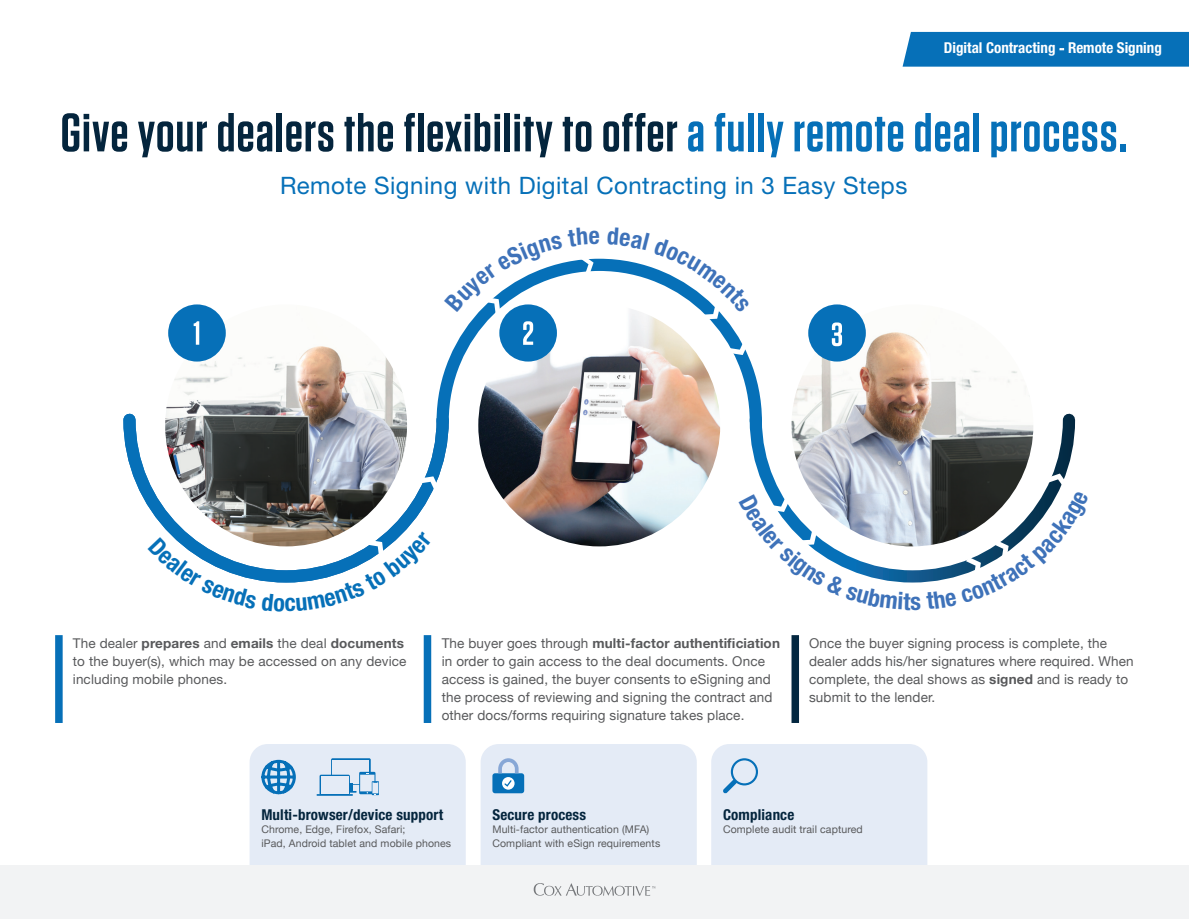
<style>
.page{position:relative;width:1189px;height:919px;background:#fff}
.page>*{position:absolute;margin:0;border:0;box-sizing:border-box;transform-origin:0 0}
.HEADLINE{font:600 54px "Tungsten";letter-spacing:.02em;color:#04253d}
.SUBHEAD{font:24px "Helvetica Neue LT Std";letter-spacing:.02em;color:#0670b8}
.solution_title{font:700 condensed 15px "Helvetica Neue LT Std";letter-spacing:.01em;color:#04253d}
.t1{font:700 condensed 15px "Helvetica Neue LT Std";color:#fff}
.p_style{font:13.5px/18px "Helvetica Neue";letter-spacing:.01em;color:#58595b}
.p_style-2{font:13.5px/18px "Helvetica Neue LT Std";letter-spacing:.01em;color:#58595b}
.p_style-3{font:10.5px "Helvetica Neue";letter-spacing:.01em;color:#58595b}
.s1{font-weight:400}
.s2{color:#0670b8}
.s3{font-weight:700}
</style>
<div class="page">
<div style="left:480px;top:743px;width:216px;height:151px;background:#e4ebf6;border-radius:18px"></div>
<div style="left:249px;top:743px;width:216px;height:151px;background:#e4ebf6;border-radius:18px"></div>
<div style="left:711px;top:743px;width:216px;height:151px;background:#e4ebf6;border-radius:18px"></div>
<img style="left:165px;top:304px;width:242px;height:242px;border-radius:120px">
<img style="left:478px;top:304px;width:242px;height:242px;border-radius:121px">
<img style="left:791px;top:304px;width:242px;height:242px;border-radius:121px">
<svg style="left:437px;top:258px;width:325px;height:175px"></svg>
<img style="left:123px;top:407px;width:332px;height:124px">
<svg style="left:743px;top:407px;width:333px;height:66px"></svg>
<div style="left:168px;top:304px;width:58px;height:57px;background:#0670b8;border-radius:50%"></div>
<div style="left:499px;top:304px;width:58px;height:57px;background:#0670b8;border-radius:50%"></div>
<div style="left:808px;top:304px;width:57px;height:57px;background:#0670b8;border-radius:50%"></div>
<svg style="left:193px;top:321px;width:6px;height:23px"></svg>
<svg style="left:523px;top:321px;width:10px;height:23px"></svg>
<svg style="left:831px;top:322px;width:10px;height:24px"></svg>
<svg style="left:420px;top:476px;width:19px;height:15px"></svg>
<svg style="left:729px;top:340px;width:19px;height:15px"></svg>
<div style="left:55px;top:634px;width:8px;height:88px;background:#0670b8"></div>
<div style="left:423px;top:634px;width:8px;height:88px;background:#0670b8"></div>
<div style="left:791px;top:634px;width:7px;height:88px;background:#032740"></div>
<svg style="left:261px;top:759px;width:35px;height:36px"></svg>
<svg style="left:350px;top:783px;width:6px;height:9px"></svg>
<svg style="left:319px;top:774px;width:31px;height:20px"></svg>
<div style="left:321px;top:775px;width:27px;height:18px;background:#e4ebf6"></div>
<hr style="left:316px;top:793px;width:37px;height:2px;background:#0670b8">
<svg style="left:359px;top:771px;width:16px;height:22px"></svg>
<div style="left:360px;top:774px;width:14px;height:17px;background:#e4ebf6"></div>
<svg style="left:371px;top:780px;width:8px;height:14px"></svg>
<div style="left:372px;top:781px;width:6px;height:12px;background:#e4ebf6"></div>
<div style="left:492px;top:773px;width:32px;height:19px;background:#0670b8;border-radius:3px"></div>
<svg style="left:498px;top:758px;width:20px;height:15px"></svg>
<svg style="left:502px;top:776px;width:12px;height:13px"></svg>
<svg style="left:504px;top:779px;width:7px;height:7px"></svg>
<svg style="left:723px;top:758px;width:34px;height:35px"></svg>
<div style="left:0;top:864px;width:1188px;height:54px;background:#f2f3f4"></div>
<svg style="left:533px;top:883px;width:122px;height:12px"></svg>
<div style="left:902px;top:32px;width:286px;height:35px;background:#0670b8"></div>
<svg style="left:444px;top:258px;width:155px;height:56px"></svg>
<svg style="left:607px;top:258px;width:143px;height:61px"></svg>
<svg style="left:167px;top:531px;width:238px;height:52px"></svg>
<svg style="left:758px;top:473px;width:308px;height:110px"></svg>
<p class="t1" style="left:943px;top:39px;width:219px">Digital Contracting <span class="s1">-</span> Remote Signing</p>
<p class="HEADLINE" style="left:61px;top:104px;width:1067px">Give your dealers the flexibility to offer <span class="s2">a fully remote deal process.</span></p>
<p class="SUBHEAD" style="left:280px;top:170px;width:628px">Remote Signing with Digital Contracting in 3 Easy Steps</p>
<p class="p_style-2" style="left:73px;top:633px;width:335px">The dealer <span class="s3">prepares</span> and <span class="s3">emails</span> the deal <span class="s3">documents </span>to the buyer(s), which may be accessed on any device including mobile phones.</p>
<p class="p_style" style="left:441px;top:635px;width:340px">The buyer goes through <span class="s3">multi-factor authentificiation </span>in order to gain access to the deal documents. Once access is gained, the buyer consents to eSigning and the process of reviewing and signing the contract and other docs/forms requiring signature takes place.</p>
<p class="p_style" style="left:808px;top:634px;width:326px">Once the buyer signing process is complete, the dealer adds his/her signatures where required. When complete, the deal shows as <span class="s3">signed</span> and is ready to submit to the lender.</p>
<p class="solution_title" style="left:261px;top:804px;width:183px">Multi-browser/device support</p>
<p class="p_style-3" style="left:261px;top:821px;width:146px">Chrome, Edge, Firefox, Safari;</p>
<p class="p_style-3" style="left:261px;top:835px;width:191px">iPad, Android tablet and mobile phones</p>
<p class="solution_title" style="left:492px;top:804px;width:95px">Secure process</p>
<p class="p_style-3" style="left:492px;top:821px;width:158px">Multi-factor authentication (MFA)</p>
<p class="p_style-3" style="left:492px;top:835px;width:169px">Compliant with eSign requirements</p>
<p class="solution_title" style="left:722px;top:804px;width:73px">Compliance</p>
<p class="p_style-3" style="left:722px;top:821px;width:141px">Complete audit trail captured</p>
</div>
